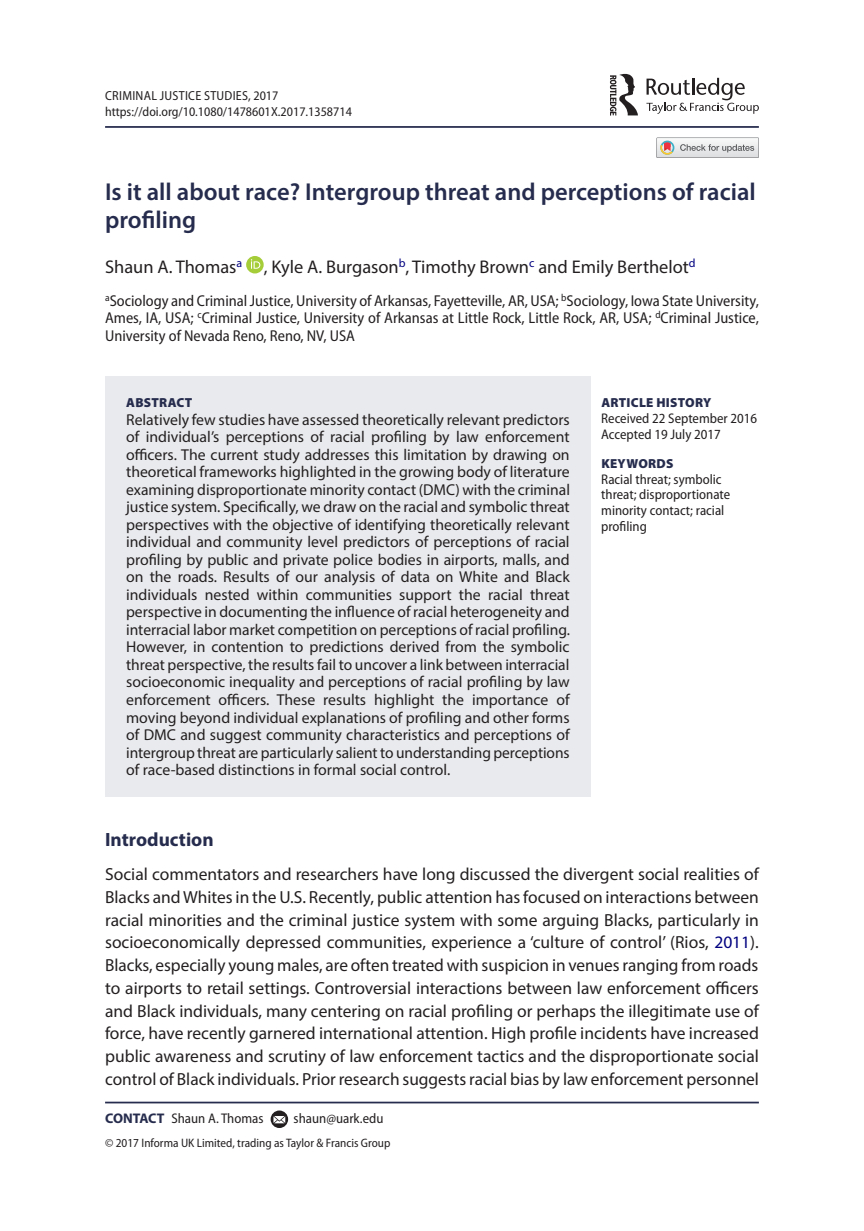
<style>
.page{position:relative;width:864px;height:1231px;background:#fff}
.page>*{position:absolute;margin:0;border:0;box-sizing:border-box;transform-origin:0 0}
.t1{font:600 24.5px/28px "Myriad Pro";color:#262c4d}
.t2{font:700 19.25px "Myriad Pro";color:#262c4d}
.t3{font:18.38px "Myriad Pro";color:#231f20}
.t4{font:17.5px/22.8px "Myriad Pro";color:#231f20;text-align:justify}
.t5{font:15.75px/17.5px "Myriad Pro";color:#231f20;text-align:justify}
.t6{font:semi-condensed 15.75px/17.5px "Myriad Pro";color:#231f20;text-align:justify}
.t7{font:semi-condensed 14px "Myriad Pro";color:#231f20}
.t8{font:semi-condensed 13.12px/15.8px "Myriad Pro";color:#231f20}
.t9{font:900 13.12px "Myriad Pro";letter-spacing:.02em;color:#262c4d}
.t10{font:semi-condensed 12.25px "Myriad Pro";color:#231f20}
.s1{color:#000080}
.s2{font-weight:700;font-stretch:normal;color:#262c4d}
</style>
<div class="page">
<hr style="left:105px;top:126px;width:653px;height:2px;background:#262c4d">
<div style="left:105px;top:376px;width:485px;height:420px;background:#e9eaed"></div>
<hr style="left:105px;top:1101px;width:653px;height:2px;background:#262c4d">
<svg style="left:646px;top:78px;width:112px;height:36px"></svg>
<svg style="left:610px;top:74px;width:27px;height:42px"></svg>
<svg style="left:656px;top:137px;width:102px;height:21px"></svg>
<div style="left:246px;top:256px;width:17px;height:17px;background:#a5cd39;border-radius:50%"></div>
<svg style="left:251px;top:259px;width:9px;height:10px"></svg>
<svg style="left:270px;top:1110px;width:18px;height:17px"></svg>
<svg style="left:273px;top:1115px;width:12px;height:8px"></svg>
<p class="t8" style="left:105px;top:88px;width:248px">Criminal JustiCe studies, 2017 https://doi.org/10.1080/1478601X.2017.1358714</p>
<h3 class="t1" style="left:105px;top:177px;width:652px">Is it all about race? Intergroup threat and perceptions of racial profling</h3>
<p class="t3" style="left:105px;top:256px;width:592px">Shaun A. Thomas<sup>a</sup> , Kyle A. Burgason<sup>b</sup>, Timothy Brown<sup>c</sup> and Emily Berthelot<sup>d</sup></p>
<p class="t6" style="left:105px;top:292px;width:655px"><sup>a</sup>sociology and Criminal Justice, university of arkansas, Fayetteville, ar, usa; <sup>b</sup>sociology, iowa state university, ames, ia, usa; <sup>c</sup>Criminal Justice, university of arkansas at little rock, little rock, ar, usa; <sup>d</sup>Criminal Justice, university of nevada reno, reno, nV, usa</p>
<h2 class="t9" style="left:126px;top:395px;width:68px">ABSTRACT</h2>
<p class="t9" style="left:601px;top:395px;width:111px">ARTICLE HISTORY</p>
<p class="t5" style="left:126px;top:410px;width:445px">Relatively few studies have assessed theoretically relevant predictors</p>
<p class="t7" style="left:601px;top:410px;width:157px">received 22 september 2016</p>
<p class="t5" style="left:126px;top:428px;width:445px">of individual’s perceptions of racial profling by law enforcement</p>
<p class="t7" style="left:601px;top:426px;width:121px">accepted 19 July 2017</p>
<p class="t5" style="left:126px;top:445px;width:445px">ofcers. The current study addresses this limitation by drawing on</p>
<p class="t9" style="left:601px;top:456px;width:74px">KEYWORDS</p>
<p class="t5" style="left:126px;top:463px;width:445px">theoretical frameworks highlighted in the growing body of literature</p>
<p class="t7" style="left:601px;top:471px;width:122px">racial threat; symbolic</p>
<p class="t5" style="left:126px;top:480px;width:445px">examining disproportionate minority contact (DMC) with the criminal</p>
<p class="t7" style="left:601px;top:487px;width:130px">threat; disproportionate</p>
<p class="t5" style="left:126px;top:498px;width:445px">justice system. Specifcally, we draw on the racial and symbolic threat</p>
<p class="t7" style="left:601px;top:503px;width:125px">minority contact; racial</p>
<p class="t5" style="left:126px;top:515px;width:445px">perspectives with the objective of identifying theoretically relevant</p>
<p class="t7" style="left:601px;top:518px;width:47px">profling</p>
<p class="t5" style="left:126px;top:533px;width:445px">individual and community level predictors of perceptions of racial profling by public and private police bodies in airports, malls, and on the roads. Results of our analysis of data on White and Black individuals nested within communities support the racial threat perspective in documenting the infuence of racial heterogeneity and interracial labor market competition on perceptions of racial profling.<br>However, in contention to predictions derived from the symbolic threat perspective, the results fail to uncover a link between interracial socioeconomic inequality and perceptions of racial profling by law enforcement ofcers. These results highlight the importance of moving beyond individual explanations of profling and other forms of DMC and suggest community characteristics and perceptions of intergroup threat are particularly salient to understanding perceptions of race-based distinctions in formal social control.</p>
<h2 class="t2" style="left:105px;top:826px;width:110px">Introduction</h2>
<p class="t4" style="left:105px;top:862px;width:655px">Social commentators and researchers have long discussed the divergent social realities of Blacks and Whites in the U.S. Recently, public attention has focused on interactions between racial minorities and the criminal justice system with some arguing Blacks, particularly in socioeconomically depressed communities, experience a ‘culture of control’ (Rios, <span class="s1">2011</span>).<br>Blacks, especially young males, are often treated with suspicion in venues ranging from roads to airports to retail settings. Controversial interactions between law enforcement ofcers and Black individuals, many centering on racial profling or perhaps the illegitimate use of force, have recently garnered international attention. High profle incidents have increased public awareness and scrutiny of law enforcement tactics and the disproportionate social control of Black individuals. Prior research suggests racial bias by law enforcement personnel</p>
<p class="t7" style="left:105px;top:1110px;width:160px"><span class="s2">CONTACT</span> shaun a. thomas</p>
<p class="t7" style="left:293px;top:1110px;width:91px">shaun@uark.edu</p>
<p class="t10" style="left:105px;top:1135px;width:286px">© 2017 informa uK limited, trading as taylor &amp; Francis Group</p>
</div>
